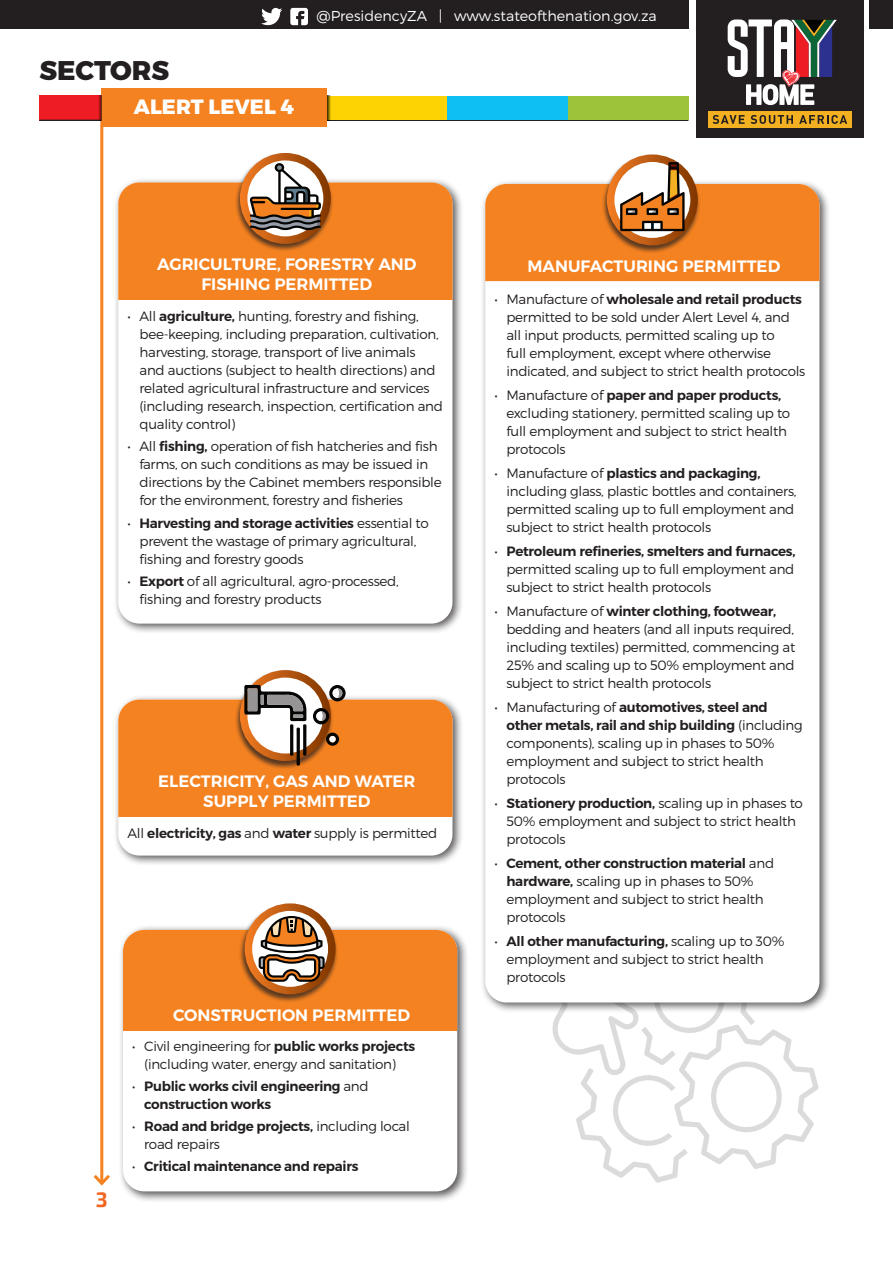
<style>
.page{position:relative;width:893px;height:1263px;background:#fff}
.page>*{position:absolute;margin:0;border:0;box-sizing:border-box;transform-origin:0 0}
.t1{font:27px "Trueno Ex Bd";color:#231f20}
.t2{font:700 21px "Exo 2";color:#f36621}
.t3{font:20.7px "Trueno Ex Bd";color:#fff}
.t4{font:16.5px/19.8px "Trueno S Bd";color:#fff;text-align:center}
.t5{font:14.4px "Trueno Lt";color:#fff}
.t6{font:13.5px/18px "Trueno Lt";letter-spacing:-.02em;color:#231f20}
.t7{font:13.5px/18px "Trueno S Bd";letter-spacing:-.02em;color:#231f20}
.s1{font-family:"Trueno S Bd"}
.s2{font-family:"Trueno Lt"}
</style>
<div class="page">
<svg style="left:552px;top:1014px;width:267px;height:169px"></svg>
<hr style="left:100px;top:119px;width:3px;height:1064px;background:#f58220">
<svg style="left:93px;top:1171px;width:17px;height:15px"></svg>
<div style="left:0;top:0;width:688px;height:29px;background:#231f20"></div>
<div style="left:870px;top:0;width:23px;height:29px;background:#231f20"></div>
<div style="left:697px;top:0;width:167px;height:138px;background:#231f20"></div>
<svg style="left:728px;top:19px;width:109px;height:86px"></svg>
<div style="left:708px;top:111px;width:144px;height:16px;background:#f3b122"></div>
<svg style="left:713px;top:115px;width:32px;height:9px"></svg>
<svg style="left:751px;top:115px;width:42px;height:9px"></svg>
<svg style="left:799px;top:115px;width:48px;height:9px"></svg>
<svg style="left:261px;top:8px;width:21px;height:17px"></svg>
<svg style="left:290px;top:8px;width:18px;height:17px"></svg>
<div style="left:39px;top:96px;width:168px;height:25px;background:#ee1d23"></div>
<hr style="left:39px;top:120px;width:649px;height:1px;background:#231f20">
<div style="left:102px;top:89px;width:225px;height:38px;background:#f58220"></div>
<div style="left:327px;top:96px;width:121px;height:23px;background:#fed304"></div>
<div style="left:448px;top:96px;width:120px;height:23px;background:#0dbff2"></div>
<div style="left:568px;top:96px;width:120px;height:23px;background:#9dc33b"></div>
<hr style="left:327px;top:96px;width:3px;height:25px;background:#231f20">
<svg style="left:98px;top:96px;width:4px;height:25px"></svg>
<div style="left:113px;top:177px;width:350px;height:458px;background:#231f20;opacity:.75"></div>
<div style="left:118px;top:182px;width:334px;height:442px;background:#fff;border-radius:21px"></div>
<div style="left:118px;top:182px;width:334px;height:117px;background:#f58220"></div>
<div style="left:234px;top:152px;width:100px;height:100px;background:#231f20;opacity:.75"></div>
<svg style="left:244px;top:157px;width:83px;height:83px"></svg>
<div style="left:240px;top:153px;width:91px;height:91px;border:8px solid #fff;border-radius:50%"></div>
<svg style="left:250px;top:163px;width:71px;height:67px"></svg>
<div style="left:113px;top:694px;width:350px;height:173px;background:#231f20;opacity:.75"></div>
<div style="left:118px;top:700px;width:334px;height:155px;background:#fff;border-radius:21px"></div>
<div style="left:234px;top:669px;width:100px;height:100px;background:#231f20;opacity:.75"></div>
<svg style="left:244px;top:674px;width:83px;height:83px"></svg>
<div style="left:240px;top:670px;width:91px;height:91px;border:8px solid #fff;border-radius:50%"></div>
<svg style="left:118px;top:685px;width:334px;height:131px;background:#e98e41"></svg>
<div style="left:329px;top:736px;width:7px;height:6px;background:#fdfefe;border-radius:50%"></div>
<div style="left:480px;top:179px;width:350px;height:835px;background:#231f20;opacity:.75"></div>
<div style="left:485px;top:184px;width:334px;height:818px;background:#fff;border-radius:21px"></div>
<div style="left:607px;top:154px;width:91px;height:91px;border:8px solid #fff;border-radius:50%"></div>
<svg style="left:485px;top:162px;width:334px;height:119px"></svg>
<div style="left:118px;top:925px;width:350px;height:278px;background:#231f20;opacity:.75"></div>
<div style="left:123px;top:930px;width:334px;height:261px;background:#fff;border-radius:21px"></div>
<div style="left:123px;top:930px;width:334px;height:100px;background:#f58220"></div>
<div style="left:238px;top:903px;width:100px;height:99px;background:#231f20;opacity:.75"></div>
<svg style="left:248px;top:907px;width:84px;height:83px"></svg>
<div style="left:245px;top:903px;width:91px;height:91px;border:8px solid #fff;border-radius:50%"></div>
<svg style="left:259px;top:916px;width:66px;height:66px"></svg>
<h1 class="t1" style="left:39px;top:54px;width:131px">SECTORS</h1>
<h3 class="t3" style="left:134px;top:94px;width:161px">ALERT LEVEL 4</h3>
<p class="t5" style="left:317px;top:7px;width:342px">@PresidencyZA | www.stateofthenation.gov.za</p>
<p class="t4" style="left:157px;top:255px;width:261px">AGRICULTURE, FORESTRY AND<br>FISHING PERMITTED</p>
<p class="t6" style="left:139px;top:307px;width:305px;text-indent:-12px">• All <span class="s1">agriculture,</span> hunting, forestry and fishing, bee-keeping, including preparation, cultivation, harvesting, storage, transport of live animals and auctions (subject to health directions) and related agricultural infrastructure and services (including research, inspection, certification and quality control)</p>
<p class="t6" style="left:139px;top:437px;width:304px;text-indent:-12px">• All <span class="s1">fishing,</span> operation of fish hatcheries and fish farms, on such conditions as may be issued in directions by the Cabinet members responsible for the environment, forestry and fisheries</p>
<p class="t7" style="left:127px;top:514px;width:303px"><span class="s2">•</span> Harvesting and storage activities <span class="s2">essential to</span></p>
<p class="t6" style="left:139px;top:532px;width:278px">prevent the wastage of primary agricultural, fishing and forestry goods</p>
<p class="t6" style="left:139px;top:572px;width:261px;text-indent:-12px">• <span class="s1">Export</span> of all agricultural, agro-processed, fishing and forestry products</p>
<p class="t4" style="left:158px;top:772px;width:259px">ELECTRICITY, GAS AND WATER<br>SUPPLY PERMITTED</p>
<p class="t6" style="left:127px;top:824px;width:311px">All <span class="s1">electricity, gas</span> and <span class="s1">water</span> supply is permitted</p>
<h2 class="t2" style="left:96px;top:1187px;width:13px">3</h2>
<p class="t4" style="left:173px;top:1005px;width:239px">CONSTRUCTION PERMITTED</p>
<p class="t6" style="left:132px;top:1037px;width:285px;text-align:center">• Civil engineering for <span class="s1">public works projects </span>(including water, energy and sanitation)</p>
<p class="t7" style="left:144px;top:1077px;width:226px;text-indent:-12px"><span class="s2">•</span> Public works civil engineering <span class="s2">and </span>construction works</p>
<p class="t7" style="left:132px;top:1117px;width:279px"><span class="s2">•</span> Road and bridge projects, <span class="s2">including local</span></p>
<p class="t6" style="left:144px;top:1135px;width:77px">road repairs</p>
<p class="t7" style="left:132px;top:1158px;width:228px"><span class="s2">•</span> Critical maintenance and repairs</p>
<p class="t4" style="left:527px;top:256px;width:254px">MANUFACTURING PERMITTED</p>
<p class="t7" style="left:494px;top:290px;width:309px"><span class="s2">• Manufacture of</span> wholesale and retail products</p>
<p class="t6" style="left:506px;top:308px;width:300px">permitted to be sold under Alert Level 4, and all input products, permitted scaling up to<br>full employment, except where otherwise indicated, and subject to strict health protocols</p>
<p class="t7" style="left:494px;top:386px;width:288px"><span class="s2">• Manufacture of</span> paper and paper products,</p>
<p class="t6" style="left:506px;top:404px;width:285px">excluding stationery, permitted scaling up to full employment and subject to strict health protocols</p>
<p class="t7" style="left:494px;top:464px;width:268px"><span class="s2">• Manufacture of</span> plastics and packaging,</p>
<p class="t6" style="left:506px;top:482px;width:292px">including glass, plastic bottles and containers, permitted scaling up to full employment and subject to strict health protocols</p>
<p class="t7" style="left:494px;top:542px;width:303px"><span class="s2">•</span> Petroleum refineries, smelters and furnaces,</p>
<p class="t6" style="left:506px;top:560px;width:289px">permitted scaling up to full employment and subject to strict health protocols</p>
<p class="t7" style="left:494px;top:602px;width:283px"><span class="s2">• Manufacture of</span> winter clothing, footwear,</p>
<p class="t6" style="left:506px;top:620px;width:290px;text-align:justify">bedding and heaters (and all inputs required, including textiles) permitted, commencing at 25% and scaling up to 50% employment and subject to strict health protocols</p>
<p class="t7" style="left:506px;top:698px;width:298px;text-indent:-12px"><span class="s2">• Manufacturing of</span> automotives, steel and other metals, rail and ship building <span class="s2">(including</span></p>
<p class="t6" style="left:506px;top:734px;width:270px">components), scaling up in phases to 50% employment and subject to strict health protocols</p>
<p class="t7" style="left:494px;top:794px;width:310px"><span class="s2">•</span> Stationery production, <span class="s2">scaling up in phases to</span></p>
<p class="t6" style="left:506px;top:812px;width:291px">50% employment and subject to strict health protocols</p>
<p class="t7" style="left:494px;top:854px;width:281px"><span class="s2">•</span> Cement, other construction material <span class="s2">and</span></p>
<p class="t6" style="left:506px;top:872px;width:259px"><span class="s1">hardware,</span> scaling up in phases to 50% employment and subject to strict health protocols</p>
<p class="t7" style="left:494px;top:932px;width:291px"><span class="s2">•</span> All other manufacturing, <span class="s2">scaling up to 30%</span></p>
<p class="t6" style="left:506px;top:949px;width:259px">employment and subject to strict health protocols</p>
</div>
